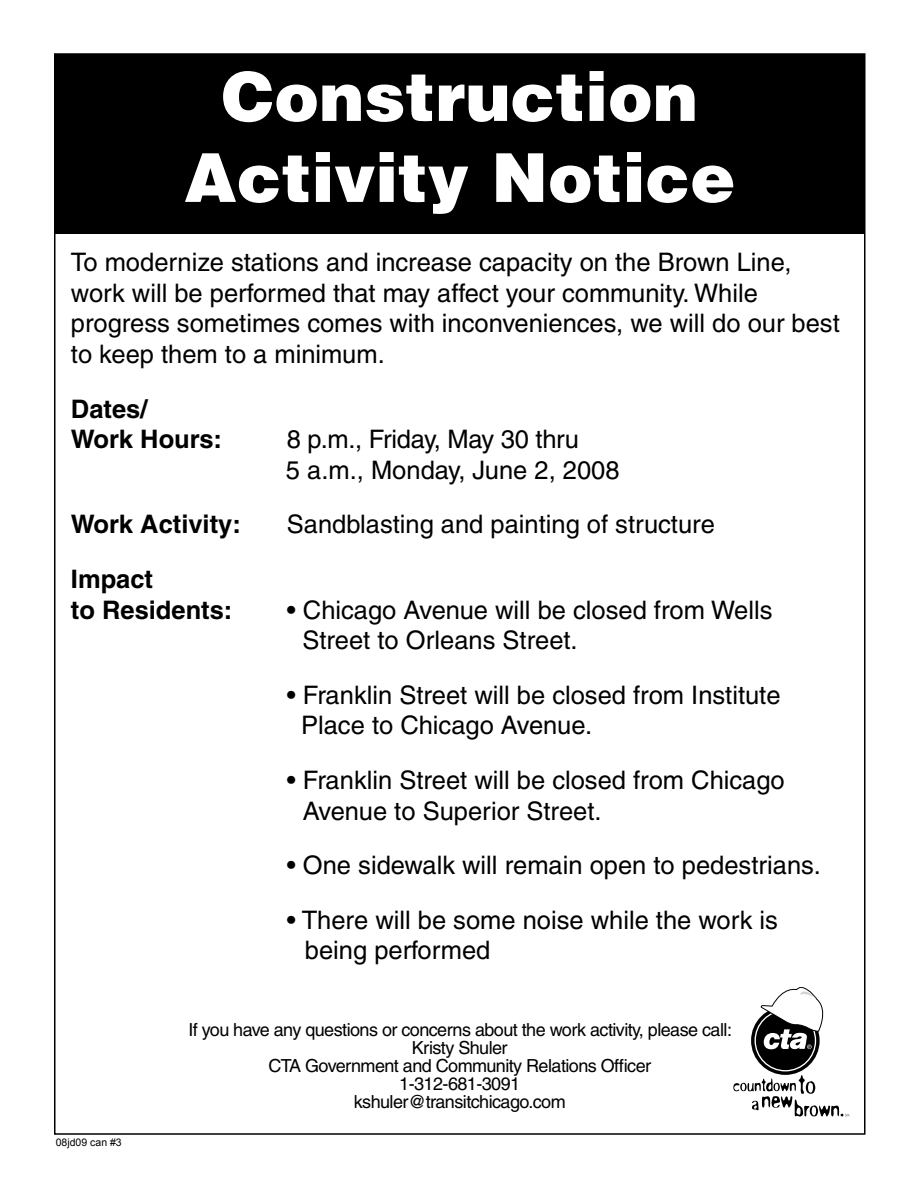
<style>
.page{position:relative;width:918px;height:1188px;background:#fff}
.page>*{position:absolute;margin:0;border:0;box-sizing:border-box;transform-origin:0 0}
.t1{font:900 67.5px/81px "Helvetica";color:#fff;text-align:center}
.t2{font:25.5px/30.6px "Helvetica";color:#000}
.t3{font:700 25.5px/30.6px "Helvetica";color:#000}
.t4{font:18px/18px "Helvetica";letter-spacing:-.03em;color:#000;text-align:center}
.t5{font:10.5px "Arial";color:#000}
</style>
<div class="page">
<div style="left:55px;top:54px;width:810px;height:180px;background:#000"></div>
<svg style="left:733px;top:1075px;width:116px;height:41px"></svg>
<div style="left:751px;top:1006px;width:69px;height:69px;border:3px solid #000;border-radius:50%"></div>
<div style="left:756px;top:1011px;width:59px;height:59px;background:#000;border-radius:50%"></div>
<svg style="left:761px;top:987px;width:63px;height:62px"></svg>
<h1 class="t1" style="left:184px;top:54px;width:553px">Construction<br>Activity Notice</h1>
<p class="t2" style="left:71px;top:247px;width:770px">To modernize stations and increase capacity on the Brown Line, work will be performed that may affect your community. While progress sometimes comes with inconveniences, we will do our best to keep them to a minimum.</p>
<p class="t3" style="left:71px;top:393px;width:153px">Dates/<br>Work Hours:</p>
<p class="t2" style="left:286px;top:424px;width:335px">8 p.m., Friday, May 30 thru<br>5 a.m., Monday, June 2, 2008</p>
<p class="t3" style="left:71px;top:509px;width:171px">Work Activity:</p>
<p class="t2" style="left:287px;top:509px;width:429px">Sandblasting and painting of structure</p>
<p class="t3" style="left:71px;top:563px;width:163px">Impact<br>to Residents:</p>
<p class="t2" style="left:302px;top:594px;width:472px;text-indent:-15px">• Chicago Avenue will be closed from Wells<br>Street to Orleans Street.</p>
<p class="t2" style="left:301px;top:679px;width:481px;text-indent:-14px">• Franklin Street will be closed from Institute<br>Place to Chicago Avenue.</p>
<p class="t2" style="left:303px;top:765px;width:484px;text-indent:-16px">• Franklin Street will be closed from Chicago<br>Avenue to Superior Street.</p>
<p class="t2" style="left:287px;top:850px;width:535px">• One sidewalk will remain open to pedestrians.</p>
<p class="t2" style="left:305px;top:904px;width:475px;text-indent:-18px">• There will be some noise while the work is being performed</p>
<p class="t5" style="left:56px;top:1135px;width:67px">08jd09 can #3</p>
<p class="t4" style="left:188px;top:1021px;width:545px">If you have any questions or concerns about the work activity, please call:<br>Kristy Shuler<br>CTA Government and Community Relations Officer<br>1-312-681-3091<br>kshuler@transitchicago.com</p>
</div>
